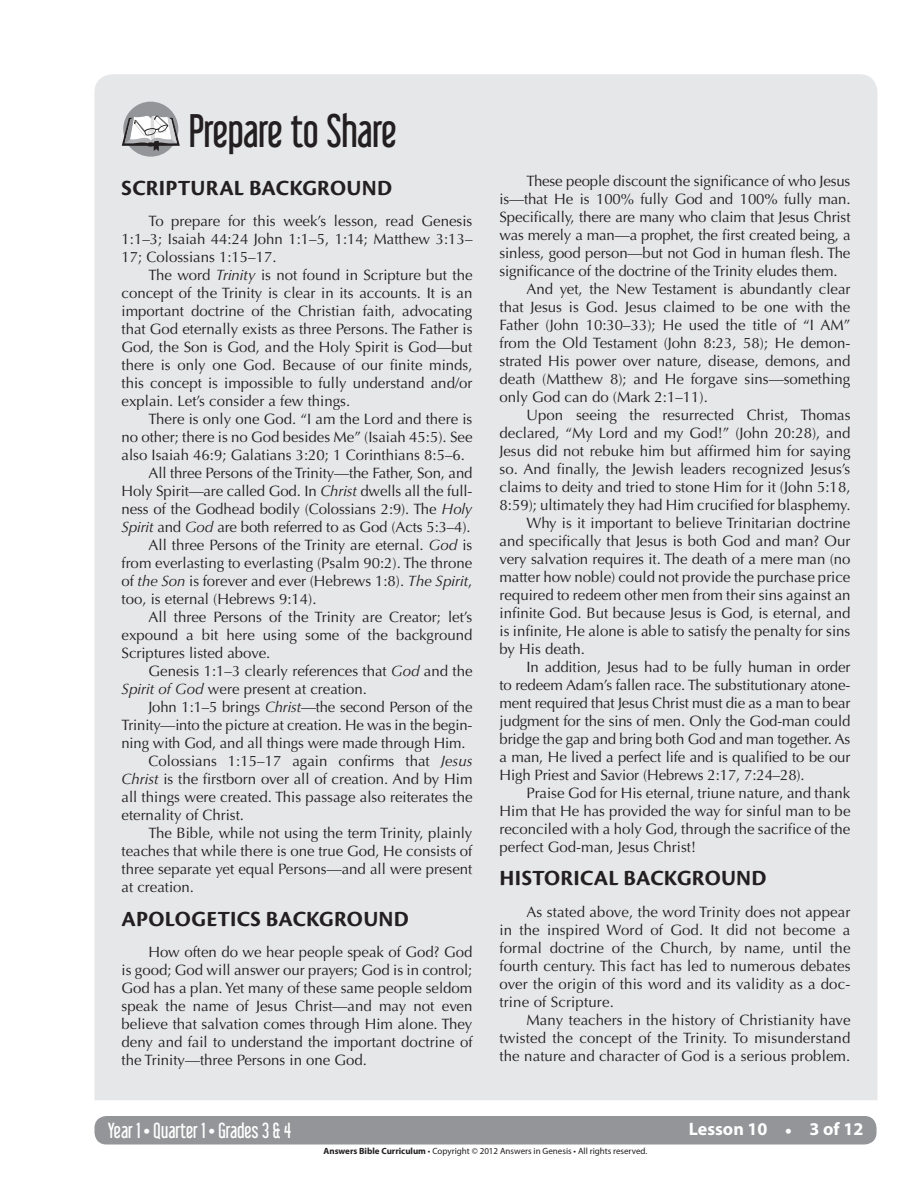
<style>
.page{position:relative;width:918px;height:1188px;background:#fff}
.page>*{position:absolute;margin:0;border:0;box-sizing:border-box;transform-origin:0 0}
.t1{font:42px "Libel Suit";color:#231f20}
.t2{font:700 22.5px "Cronos Pro";letter-spacing:.015em;color:#231f20}
.t3{font:19.5px "Libel Suit";color:#fff}
.t4{font:700 18px "Myriad Pro";color:#fff}
.t5{font:15px/18px "Optima LT Std";color:#231f20;text-align:justify}
.t6{font:9px "Myriad Pro";color:#231f20}
.s1{font-style:italic}
.s2{font-family:"Libel Suit";font-weight:400;font-size:19.5px}
.s3{font-weight:700}
</style>
<div class="page">
<div style="left:94px;top:1116px;width:783px;height:28px;background:#939598;border-radius:12px"></div>
<div style="left:94px;top:74px;width:784px;height:1026px;background:#e6e7e9"></div>
<div style="left:123px;top:102px;width:55px;height:55px;background:#939598;border-radius:50%"></div>
<svg style="left:122px;top:115px;width:58px;height:36px"></svg>
<h1 class="t1" style="left:189px;top:106px;width:209px">Prepare to Share</h1>
<h2 class="t2" style="left:122px;top:175px;width:272px">SCRIPTURAL BACKGROUND</h2>
<p class="t5" style="left:122px;top:212px;width:353px;text-indent:27px">To prepare for this week’s lesson, read Genesis 1:1–3; Isaiah 44:24 John 1:1–5, 1:14; Matthew 3:13– 17; Colossians 1:15–17.</p>
<p class="t5" style="left:122px;top:266px;width:353px;text-indent:27px">The word <span class="s1">Trinity</span> is not found in Scripture but the concept of the Trinity is clear in its accounts. It is an important doctrine of the Christian faith, advocating that God eternally exists as three Persons. The Father is God, the Son is God, and the Holy Spirit is God—but there is only one God. Because of our finite minds, this concept is impossible to fully understand and/or explain. Let’s consider a few things.</p>
<p class="t5" style="left:148px;top:410px;width:325px">There is only one God. “I am the Lord and there is</p>
<p class="t5" style="left:122px;top:428px;width:353px">no other; there is no God besides Me” (Isaiah 45:5). See</p>
<p class="t5" style="left:122px;top:446px;width:345px">also Isaiah 46:9; Galatians 3:20; 1 Corinthians 8:5–6.</p>
<p class="t5" style="left:148px;top:464px;width:326px">All three Persons of the Trinity—the Father, Son, and</p>
<p class="t5" style="left:122px;top:482px;width:352px">Holy Spirit—are called God. In <span class="s1">Christ</span> dwells all the full-</p>
<p class="t5" style="left:122px;top:500px;width:352px">ness of the Godhead bodily (Colossians 2:9). The <span class="s1">Holy</span></p>
<p class="t5" style="left:122px;top:518px;width:351px"><span class="s1">Spirit</span> and <span class="s1">God</span> are both referred to as God (Acts 5:3–4).</p>
<p class="t5" style="left:148px;top:536px;width:326px">All three Persons of the Trinity are eternal. <span class="s1">God</span> is</p>
<p class="t5" style="left:122px;top:554px;width:352px">from everlasting to everlasting (Psalm 90:2). The throne</p>
<p class="t5" style="left:122px;top:572px;width:352px">of <span class="s1">the Son</span> is forever and ever (Hebrews 1:8). <span class="s1">The Spirit</span>,</p>
<p class="t5" style="left:122px;top:590px;width:197px">too, is eternal (Hebrews 9:14).</p>
<p class="t5" style="left:149px;top:608px;width:326px">All three Persons of the Trinity are Creator; let’s</p>
<p class="t5" style="left:122px;top:626px;width:352px">expound a bit here using some of the background</p>
<p class="t5" style="left:122px;top:644px;width:150px">Scriptures listed above.</p>
<p class="t5" style="left:149px;top:662px;width:326px">Genesis 1:1–3 clearly references that <span class="s1">God</span> and the</p>
<p class="t5" style="left:122px;top:680px;width:247px"><span class="s1">Spirit of God</span> were present at creation.</p>
<p class="t5" style="left:148px;top:698px;width:326px">John 1:1–5 brings <span class="s1">Christ</span>—the second Person of the</p>
<p class="t5" style="left:122px;top:716px;width:352px">Trinity—into the picture at creation. He was in the begin-</p>
<p class="t5" style="left:122px;top:734px;width:346px">ning with God, and all things were made through Him.</p>
<p class="t5" style="left:148px;top:752px;width:326px">Colossians 1:15–17 again confirms that <span class="s1">Jesus</span></p>
<p class="t5" style="left:122px;top:770px;width:353px"><span class="s1">Christ</span> is the firstborn over all of creation. And by Him</p>
<p class="t5" style="left:122px;top:788px;width:353px">all things were created. This passage also reiterates the</p>
<p class="t5" style="left:122px;top:806px;width:124px">eternality of Christ.</p>
<p class="t5" style="left:148px;top:824px;width:325px">The Bible, while not using the term Trinity, plainly</p>
<p class="t5" style="left:122px;top:842px;width:352px">teaches that while there is one true God, He consists of</p>
<p class="t5" style="left:122px;top:860px;width:352px">three separate yet equal Persons—and all were present</p>
<p class="t5" style="left:122px;top:878px;width:74px">at creation.</p>
<h2 class="t2" style="left:122px;top:906px;width:289px">APOLOGETICS BACKGROUND</h2>
<p class="t5" style="left:122px;top:943px;width:353px;text-indent:27px">How often do we hear people speak of God? God is good; God will answer our prayers; God is in control; God has a plan. Yet many of these same people seldom speak the name of Jesus Christ—and may not even believe that salvation comes through Him alone. They deny and fail to understand the important doctrine of the Trinity—three Persons in one God.</p>
<p class="t5" style="left:526px;top:172px;width:325px">These people discount the significance of who Jesus</p>
<p class="t5" style="left:500px;top:190px;width:353px">is—that He is 100% fully God and 100% fully man.</p>
<p class="t5" style="left:500px;top:208px;width:353px">Specifically, there are many who claim that Jesus Christ</p>
<p class="t5" style="left:500px;top:226px;width:353px">was merely a man—a prophet, the first created being, a</p>
<p class="t5" style="left:500px;top:244px;width:352px">sinless, good person—but not God in human flesh. The</p>
<p class="t5" style="left:500px;top:262px;width:340px">significance of the doctrine of the Trinity eludes them.</p>
<p class="t5" style="left:526px;top:280px;width:326px">And yet, the New Testament is abundantly clear</p>
<p class="t5" style="left:500px;top:298px;width:352px">that Jesus is God. Jesus claimed to be one with the</p>
<p class="t5" style="left:500px;top:316px;width:353px">Father (John 10:30–33); He used the title of “I AM”</p>
<p class="t5" style="left:500px;top:334px;width:352px">from the Old Testament (John 8:23, 58); He demon-</p>
<p class="t5" style="left:500px;top:352px;width:352px">strated His power over nature, disease, demons, and</p>
<p class="t5" style="left:500px;top:370px;width:352px">death (Matthew 8); and He forgave sins—something</p>
<p class="t5" style="left:500px;top:388px;width:210px">only God can do (Mark 2:1–11).</p>
<p class="t5" style="left:526px;top:406px;width:326px">Upon seeing the resurrected Christ, Thomas</p>
<p class="t5" style="left:500px;top:424px;width:352px">declared, “My Lord and my God!” (John 20:28), and</p>
<p class="t5" style="left:500px;top:442px;width:353px">Jesus did not rebuke him but affirmed him for saying</p>
<p class="t5" style="left:500px;top:460px;width:352px">so. And finally, the Jewish leaders recognized Jesus’s</p>
<p class="t5" style="left:500px;top:478px;width:353px">claims to deity and tried to stone Him for it (John 5:18,</p>
<p class="t5" style="left:500px;top:496px;width:353px">8:59); ultimately they had Him crucified for blasphemy.</p>
<p class="t5" style="left:526px;top:514px;width:325px">Why is it important to believe Trinitarian doctrine</p>
<p class="t5" style="left:500px;top:532px;width:352px">and specifically that Jesus is both God and man? Our</p>
<p class="t5" style="left:500px;top:550px;width:353px">very salvation requires it. The death of a mere man (no</p>
<p class="t5" style="left:500px;top:568px;width:352px">matter how noble) could not provide the purchase price</p>
<p class="t5" style="left:500px;top:586px;width:353px">required to redeem other men from their sins against an</p>
<p class="t5" style="left:500px;top:604px;width:352px">infinite God. But because Jesus is God, is eternal, and</p>
<p class="t5" style="left:500px;top:622px;width:352px">is infinite, He alone is able to satisfy the penalty for sins</p>
<p class="t5" style="left:500px;top:640px;width:87px">by His death.</p>
<p class="t5" style="left:526px;top:658px;width:326px">In addition, Jesus had to be fully human in order</p>
<p class="t5" style="left:500px;top:676px;width:352px">to redeem Adam’s fallen race. The substitutionary atone-</p>
<p class="t5" style="left:500px;top:694px;width:352px">ment required that Jesus Christ must die as a man to bear</p>
<p class="t5" style="left:500px;top:712px;width:353px">judgment for the sins of men. Only the God-man could</p>
<p class="t5" style="left:500px;top:730px;width:352px">bridge the gap and bring both God and man together. As</p>
<p class="t5" style="left:500px;top:748px;width:352px">a man, He lived a perfect life and is qualified to be our</p>
<p class="t5" style="left:500px;top:766px;width:307px">High Priest and Savior (Hebrews 2:17, 7:24–28).</p>
<p class="t5" style="left:526px;top:784px;width:325px">Praise God for His eternal, triune nature, and thank</p>
<p class="t5" style="left:500px;top:802px;width:353px">Him that He has provided the way for sinful man to be</p>
<p class="t5" style="left:500px;top:820px;width:352px">reconciled with a holy God, through the sacrifice of the</p>
<p class="t5" style="left:500px;top:838px;width:198px">perfect God-man, Jesus Christ!</p>
<h2 class="t2" style="left:500px;top:865px;width:269px">HISTORICAL BACKGROUND</h2>
<p class="t5" style="left:500px;top:903px;width:353px;text-indent:27px">As stated above, the word Trinity does not appear in the inspired Word of God. It did not become a formal doctrine of the Church, by name, until the fourth century. This fact has led to numerous debates over the origin of this word and its validity as a doc&shy;trine of Scripture.</p>
<p class="t5" style="left:500px;top:1011px;width:353px;text-indent:27px">Many teachers in the history of Christianity have twisted the concept of the Trinity. To misunderstand the nature and character of God is a serious problem.</p>
<h3 class="t3" style="left:108px;top:1118px;width:185px">Year 1 • Quarter 1 • Grades 3 &amp; 4</h3>
<p class="t4" style="left:689px;top:1118px;width:176px">Lesson 10 <span class="s2">•</span> 3 of 12</p>
<p class="t6" style="left:324px;top:1145px;width:325px"><span class="s3">Answers Bible Curriculum</span> • Copyright © 2012 Answers in Genesis • All rights reserved.</p>
</div>
